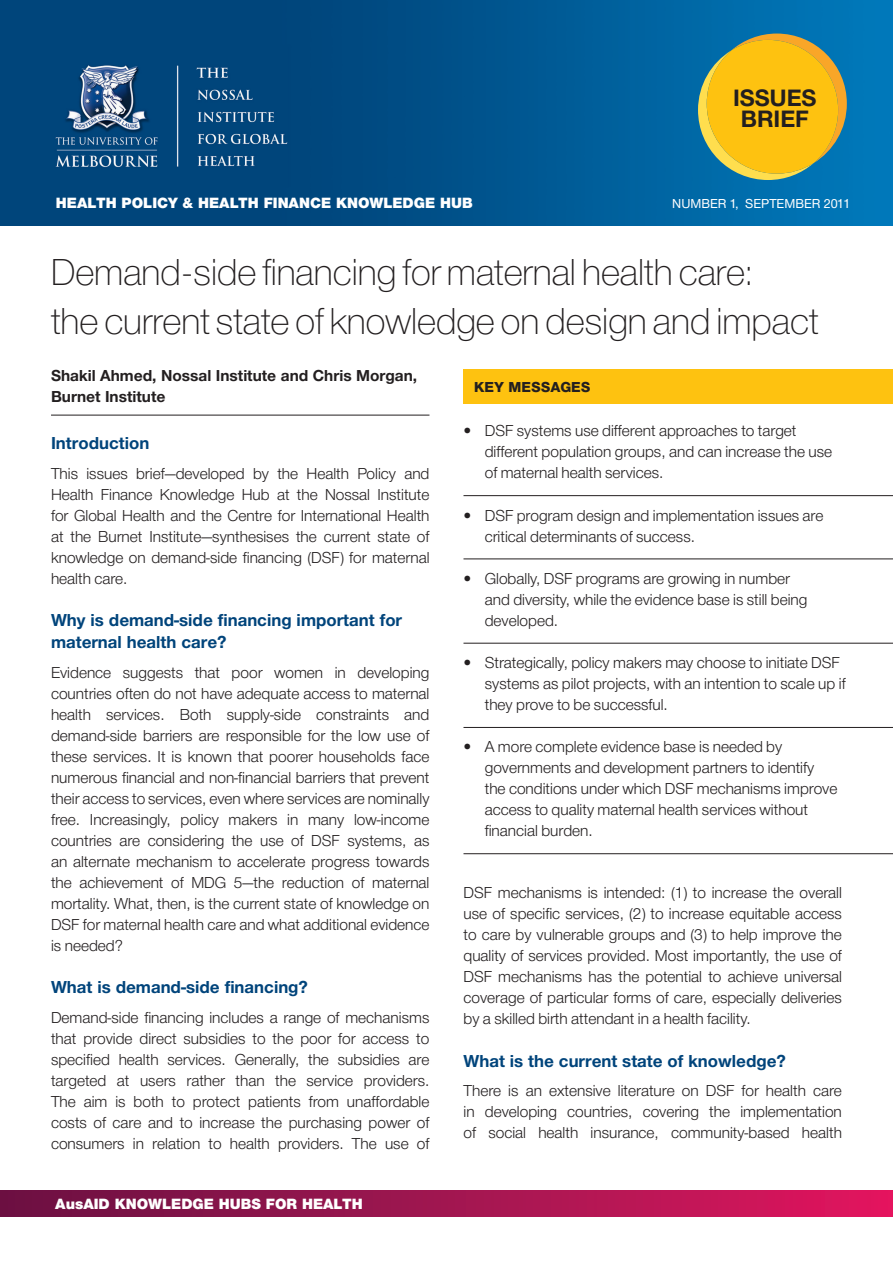
<style>
.page{position:relative;width:893px;height:1263px;background:#fff}
.page>*{position:absolute;margin:0;border:0;box-sizing:border-box;transform-origin:0 0}
.main_head{font:39px "Helvetica Neue H35";color:#231f20}
.t1{font:24.6px/20.4px "Helvetica Neue H75";color:#231f20;text-align:center}
.t2{font:18px/21.6px "Helvetica Neue H75";color:#00447b}
.text{font:16.5px/21px "Helvetica Neue H45";color:#231f20;text-align:justify}
.key_messages{font:16.5px/21px "Helvetica Neue H45";color:#231f20}
.author{font:16.5px/21px "Helvetica Neue H75";color:#231f20}
.t3{font:15.45px "Helvetica Neue H95";color:#fff}
.key_message_head{font:15px "Helvetica Neue H85";color:#231f20}
.key_message_head-2{font:13.5px "Helvetica Neue H55";color:#fff}
.s1{font-family:"Helvetica Neue";font-weight:300;font-size:15.75px}
</style>
<div class="page">
<div style="left:0;top:1191px;width:893px;height:25px;background:linear-gradient(to right,#681242,#df175e)"></div>
<img style="left:0;top:0;width:893px;height:225px">
<svg style="left:698px;top:34px;width:149px;height:146px;background:#c4af39"></svg>
<div style="left:463px;top:370px;width:430px;height:34px;background:#fec210"></div>
<hr style="left:463px;top:495px;width:430px;height:1px;background:#231f20">
<hr style="left:463px;top:558px;width:430px;height:1px;background:#231f20">
<hr style="left:463px;top:643px;width:430px;height:1px;background:#231f20">
<hr style="left:463px;top:727px;width:430px;height:1px;background:#231f20">
<hr style="left:463px;top:853px;width:430px;height:1px;background:#231f20">
<hr style="left:51px;top:415px;width:378px;height:1px;background:#231f20">
<h2 class="t1" style="left:733px;top:88px;width:85px">ISSUES<br>BRIEF</h2>
<p class="t3" style="left:56px;top:193px;width:418px">HEALTH POLICY &amp; HEALTH FINANCE KNOWLEDGE HUB</p>
<p class="key_message_head-2" style="left:672px;top:195px;width:180px">NUMBER 1, SEPTEMBER 2011</p>
<p class="main_head" style="left:51px;top:246px;width:704px">Demand-side financing for maternal health care:</p>
<p class="main_head" style="left:51px;top:295px;width:769px">the current state of knowledge on design and impact</p>
<p class="author" style="left:51px;top:366px;width:368px">Shakil Ahmed, Nossal Institute and Chris Morgan,<br>Burnet Institute</p>
<h2 class="t2" style="left:51px;top:434px;width:100px">Introduction</h2>
<p class="text" style="left:51px;top:464px;width:380px">This issues brief—developed by the Health Policy and Health Finance Knowledge Hub at the Nossal Institute for Global Health and the Centre for International Health at the Burnet Institute—synthesises the current state of knowledge on demand-side financing (DSF) for maternal health care.</p>
<h2 class="t2" style="left:51px;top:611px;width:353px">Why is demand-side financing important for maternal health care?</h2>
<p class="text" style="left:51px;top:663px;width:380px">Evidence suggests that poor women in developing countries often do not have adequate access to maternal health services. Both supply-side constraints and demand-side barriers are responsible for the low use of these services. It is known that poorer households face numerous financial and non-financial barriers that prevent their access to services, even where services are nominally free. Increasingly, policy makers in many low-income countries are considering the use of DSF systems, as an alternate mechanism to accelerate progress towards the achievement of MDG 5—the reduction of maternal mortality. What, then, is the current state of knowledge on DSF for maternal health care and what additional evidence is needed?</p>
<h2 class="t2" style="left:51px;top:978px;width:258px">What is demand-side financing?</h2>
<p class="text" style="left:51px;top:1008px;width:380px">Demand-side financing includes a range of mechanisms that provide direct subsidies to the poor for access to specified health services. Generally, the subsidies are targeted at users rather than the service providers.<br>The aim is both to protect patients from unaffordable costs of care and to increase the purchasing power of consumers in relation to health providers. The use of</p>
<p class="t3" style="left:55px;top:1193px;width:309px">AusAID KNOWLEDGE HUBS FOR HEALTH</p>
<p class="key_message_head" style="left:474px;top:377px;width:118px">KEY MESSAGES</p>
<p class="key_messages" style="left:485px;top:422px;width:349px;text-indent:-21px"><span class="s1">•</span> DSF systems use different approaches to target different population groups, and can increase the use of maternal health services.</p>
<p class="key_messages" style="left:485px;top:506px;width:340px;text-indent:-21px"><span class="s1">•</span> DSF program design and implementation issues are critical determinants of success.</p>
<p class="key_messages" style="left:485px;top:569px;width:324px;text-indent:-21px"><span class="s1">•</span> Globally, DSF programs are growing in number and diversity, while the evidence base is still being developed.</p>
<p class="key_messages" style="left:485px;top:653px;width:362px;text-indent:-21px"><span class="s1">•</span> Strategically, policy makers may choose to initiate DSF systems as pilot projects, with an intention to scale up if they prove to be successful.</p>
<p class="key_messages" style="left:485px;top:738px;width:354px;text-indent:-21px"><span class="s1">•</span> A more complete evidence base is needed by governments and development partners to identify the conditions under which DSF mechanisms improve access to quality maternal health services without financial burden.</p>
<p class="text" style="left:463px;top:883px;width:380px">DSF mechanisms is intended: (1) to increase the overall use of specific services, (2) to increase equitable access to care by vulnerable groups and (3) to help improve the quality of services provided. Most importantly, the use of DSF mechanisms has the potential to achieve universal coverage of particular forms of care, especially deliveries by a skilled birth attendant in a health facility.</p>
<h2 class="t2" style="left:463px;top:1051px;width:324px">What is the current state of knowledge?</h2>
<p class="text" style="left:463px;top:1081px;width:380px">There is an extensive literature on DSF for health care in developing countries, covering the implementation of social health insurance, community-based health</p>
</div>
